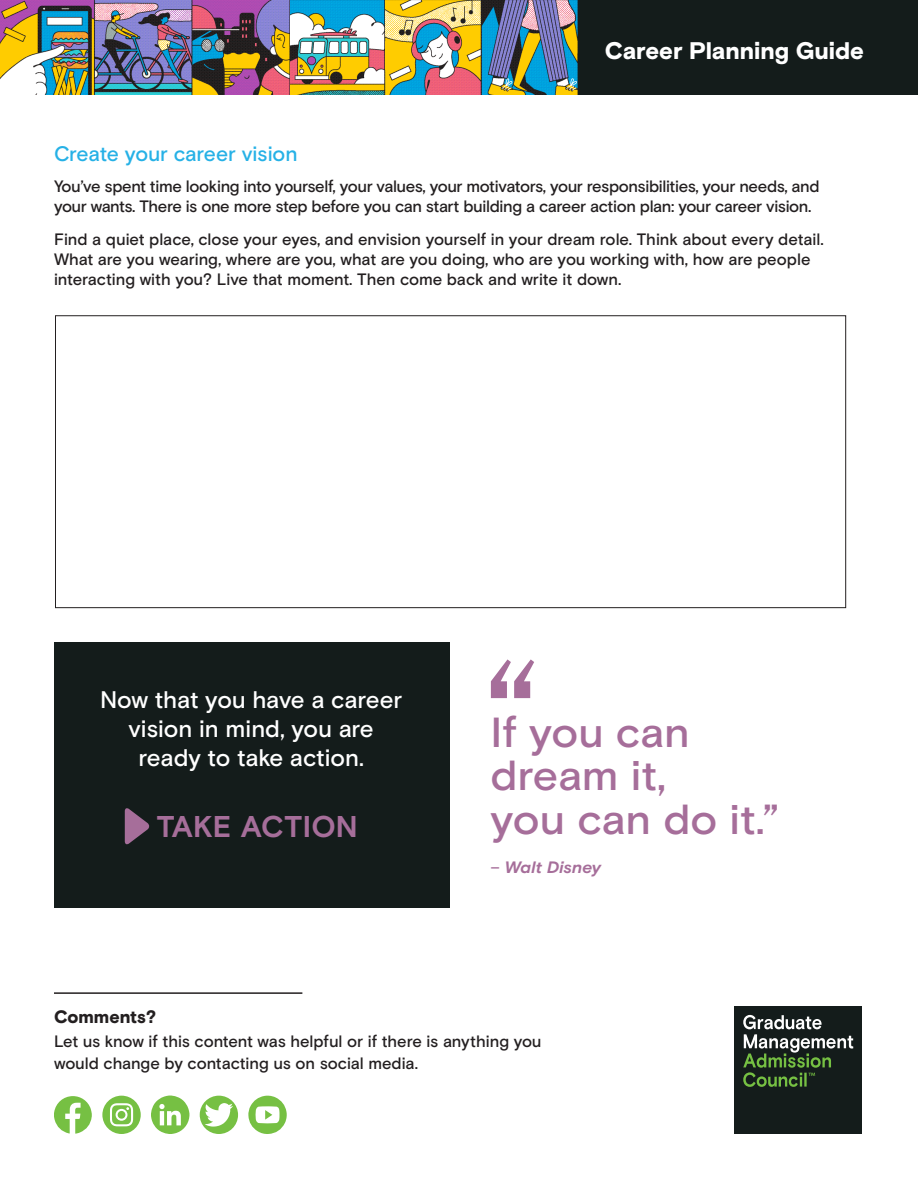
<style>
.page{position:relative;width:918px;height:1188px;background:#fff}
.page>*{position:absolute;margin:0;border:0;box-sizing:border-box;transform-origin:0 0}
.t1{font:171px "Basis Grotesque Pro";color:#a66e9a}
.t2{font:500 42px/43.5px "Basis Grotesque Pro";letter-spacing:-.01em;color:#a66e9a;scale:1.05 1}
.t3{font:700 30px "Basis Grotesque Pro";letter-spacing:.005em;color:#a66e9a}
.t4{font:500 24px/28.8px "Basis Grotesque Pro";letter-spacing:-.01em;color:#fff;text-align:center}
.t5{font:900 24px "Basis Grotesque Pro";color:#fff}
.Subhead{font:500 21px "Basis Grotesque Pro";letter-spacing:-.01em;color:#26b1e6}
.Sub_Subhead{font:900 18px "Basis Grotesque Pro";letter-spacing:-.005em;color:#231f20}
.t6{font:500 16.5px/19.8px "Basis Grotesque Pro";letter-spacing:-.015em;color:#231f20}
.t7{font:italic 700 16.5px "Basis Grotesque Pro";letter-spacing:-.005em;color:#a66e9a;scale:1.05 1}
.s1{font-weight:500;font-style:normal}
</style>
<div class="page">
<div style="left:0;top:0;width:918px;height:95px;background:#141c1b"></div>
<img style="left:0;top:0;width:577px;height:95px">
<div style="left:54px;top:642px;width:395px;height:266px;background:#141c1b"></div>
<hr style="left:54px;top:992px;width:248px;height:2px;background:#231f20">
<div style="left:735px;top:1006px;width:127px;height:128px;background:#141c1b"></div>
<svg style="left:743px;top:1015px;width:110px;height:72px"></svg>
<svg style="left:125px;top:808px;width:25px;height:37px"></svg>
<svg style="left:54px;top:1096px;width:38px;height:38px"></svg>
<svg style="left:248px;top:1096px;width:39px;height:38px"></svg>
<svg style="left:102px;top:1096px;width:39px;height:38px"></svg>
<div style="left:118px;top:1111px;width:7px;height:8px;background:#76c043;border-radius:50%"></div>
<svg style="left:151px;top:1096px;width:38px;height:38px"></svg>
<svg style="left:200px;top:1096px;width:38px;height:38px"></svg>
<h3 class="t5" style="left:605px;top:36px;width:261px">Career Planning Guide</h3>
<p class="Subhead" style="left:54px;top:141px;width:245px">Create your career vision</p>
<p class="t6" style="left:54px;top:177px;width:767px">You’ve spent time looking into yourself, your values, your motivators, your responsibilities, your needs, and your wants. There is one more step before you can start building a career action plan: your career vision.</p>
<p class="t6" style="left:54px;top:230px;width:771px">Find a quiet place, close your eyes, and envision yourself in your dream role. Think about every detail.<br>What are you wearing, where are you, what are you doing, who are you working with, how are people interacting with you? Live that moment. Then come back and write it down.</p>
<p class="t4" style="left:100px;top:686px;width:304px">Now that you have a career vision in mind, you are ready to take action.</p>
<p class="t3" style="left:157px;top:809px;width:202px">TAKE ACTION</p>
<p class="t1" style="left:483px;top:621px;width:58px">“</p>
<p class="t2" style="left:491px;top:712px;width:276px">If you can dream it,<br>you can do it.”</p>
<p class="t7" style="left:491px;top:858px;width:107px"><span class="s1">–</span> Walt Disney</p>
<p class="Sub_Subhead" style="left:54px;top:1006px;width:104px">Comments?</p>
<p class="t6" style="left:54px;top:1030px;width:489px;line-height:22.5px">Let us know if this content was helpful or if there is anything you would change by contacting us on social media.</p>
</div>
